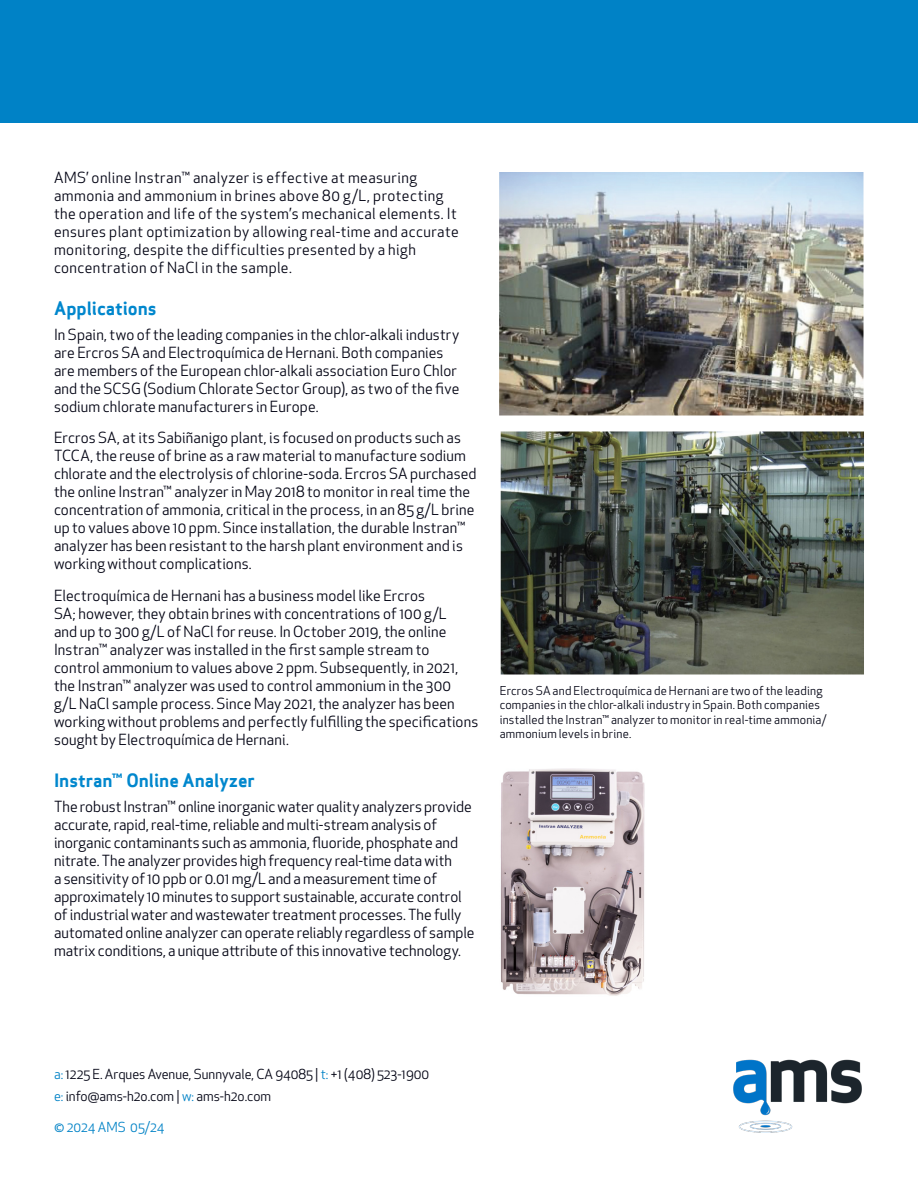
<style>
.page{position:relative;width:918px;height:1188px;background:#fff}
.page>*{position:absolute;margin:0;border:0;box-sizing:border-box;transform-origin:0 0}
.t1{font:700 18px "Apex Sans";color:#0087cd}
.t2{font:15px/18px "Apex New";letter-spacing:.01em;color:#000212}
.t3{font:15px/18px "Apex New";letter-spacing:.03em;color:#000212}
.t4{font:13.5px/22.5px "Apex New";color:#000212}
.Paragraph_Style14{font:13.5px "Apex New";color:#0082c6}
.t5{font:12px/14.4px "Apex New";letter-spacing:.02em;color:#000212}
.s1{color:#0082c6}
</style>
<div class="page">
<div style="left:0;top:0;width:918px;height:122px;background:#0082c6"></div>
<img style="left:499px;top:172px;width:364px;height:244px">
<img style="left:500px;top:432px;width:364px;height:243px">
<img style="left:500px;top:768px;width:145px;height:228px">
<img style="left:733px;top:1060px;width:129px;height:72px">
<p class="t3" style="left:54px;top:169px;width:406px">AMS’ online Instran™ analyzer is effective at measuring ammonia and ammonium in brines above 80 g/L, protecting the operation and life of the system’s mechanical elements. It ensures plant optimization by allowing real-time and accurate monitoring, despite the difficulties presented by a high concentration of NaCl in the sample.</p>
<p class="t1" style="left:54px;top:297px;width:104px">Applications</p>
<p class="t2" style="left:54px;top:326px;width:407px">In Spain, two of the leading companies in the chlor-alkali industry are Ercros SA and Electroquímica de Hernani. Both companies are members of the European chlor-alkali association Euro Chlor and the SCSG (Sodium Chlorate Sector Group), as two of the five sodium chlorate manufacturers in Europe.</p>
<p class="t2" style="left:54px;top:429px;width:424px">Ercros SA, at its Sabiñanigo plant, is focused on products such as TCCA, the reuse of brine as a raw material to manufacture sodium chlorate and the electrolysis of chlorine-soda. Ercros SA purchased the online Instran™ analyzer in May 2018 to monitor in real time the concentration of ammonia, critical in the process, in an 85 g/L brine up to values above 10 ppm. Since installation, the durable Instran™ analyzer has been resistant to the harsh plant environment and is working without complications.</p>
<p class="t2" style="left:54px;top:587px;width:426px">Electroquímica de Hernani has a business model like Ercros<br>SA; however, they obtain brines with concentrations of 100 g/L<br>and up to 300 g/L of NaCl for reuse. In October 2019, the online Instran™ analyzer was installed in the first sample stream to control ammonium to values above 2 ppm. Subsequently, in 2021, the Instran™ analyzer was used to control ammonium in the 300<br>g/L NaCl sample process. Since May 2021, the analyzer has been working without problems and perfectly fulfilling the specifications sought by Electroquímica de Hernani.</p>
<p class="t1" style="left:54px;top:769px;width:203px">Instran™ Online Analyzer</p>
<p class="t2" style="left:54px;top:797px;width:422px">The robust Instran™ online inorganic water quality analyzers provide accurate, rapid, real-time, reliable and multi-stream analysis of inorganic contaminants such as ammonia, fluoride, phosphate and nitrate. The analyzer provides high frequency real-time data with<br>a sensitivity of 10 ppb or 0.01 mg/L and a measurement time of approximately 10 minutes to support sustainable, accurate control of industrial water and wastewater treatment processes. The fully automated online analyzer can operate reliably regardless of sample matrix conditions, a unique attribute of this innovative technology.</p>
<p class="t5" style="left:500px;top:684px;width:328px">Ercros SA and Electroquímica de Hernani are two of the leading companies in the chlor-alkali industry in Spain. Both companies installed the Instran™ analyzer to monitor in real-time ammonia/ ammonium levels in brine.</p>
<p class="t4" style="left:54px;top:1062px;width:377px"><span class="s1">a:</span> 1225 E. Arques Avenue, Sunnyvale, CA 94085 | <span class="s1">t:</span> +1 (408) 523-1900 <span class="s1">e:</span> info@ams-h2o.com | <span class="s1">w:</span> ams-h2o.com</p>
<p class="Paragraph_Style14" style="left:54px;top:1119px;width:112px">© 2024 AMS 05/24</p>
</div>
